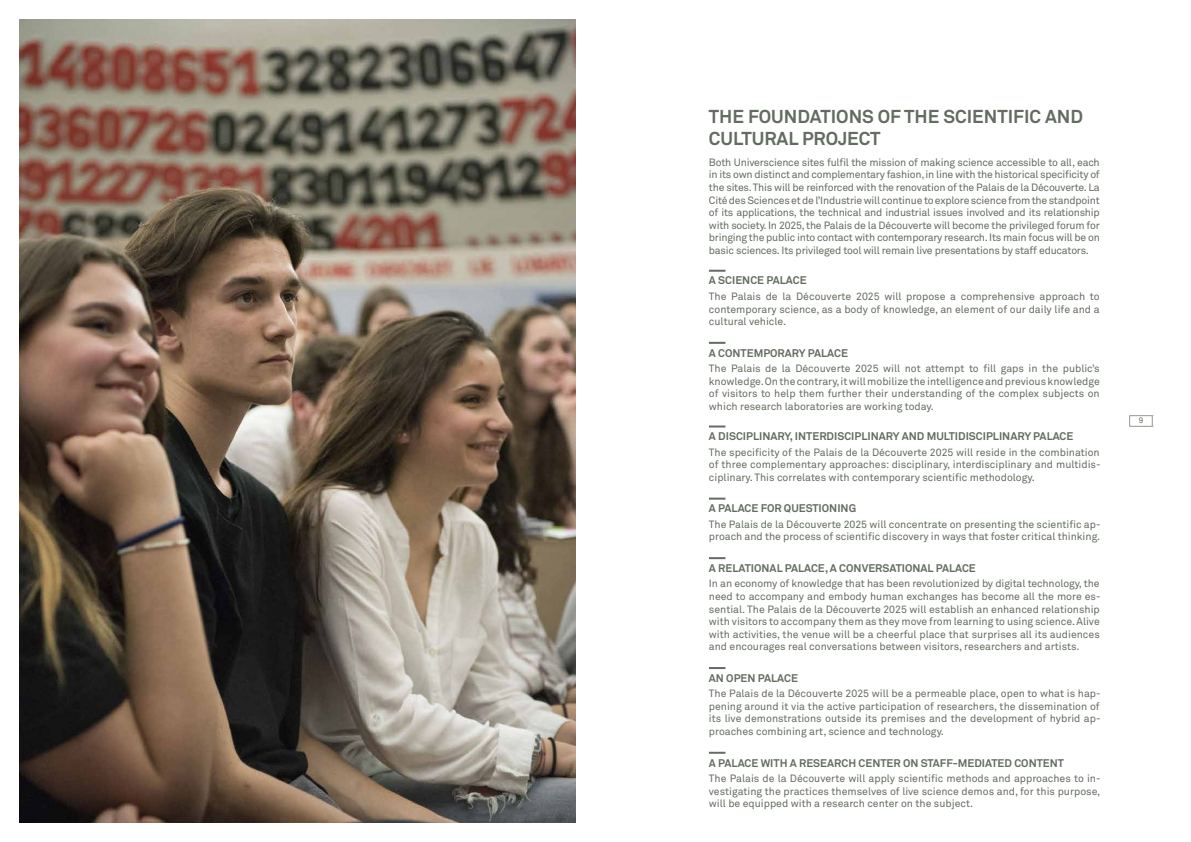
<style>
.page{position:relative;width:1191px;height:842px;background:#fff}
.page>*{position:absolute;margin:0;border:0;box-sizing:border-box;transform-origin:0 0}
.t1{font:700 18.5px/22.2px "Akkurat";color:#636c60}
.t2{font:700 11px "Akkurat";color:#636c60}
.t3{font:10.5px/12.6px "Akkurat";color:#636c60;text-align:justify}
.t4{font:8px "Akkurat";color:#636c60}
</style>
<div class="page">
<svg style="left:1129px;top:416px;width:24px;height:11px"></svg>
<svg style="left:709px;top:270px;width:16px;height:2px"></svg>
<svg style="left:709px;top:342px;width:16px;height:2px"></svg>
<svg style="left:709px;top:425px;width:16px;height:2px"></svg>
<svg style="left:709px;top:498px;width:16px;height:2px"></svg>
<svg style="left:709px;top:557px;width:16px;height:2px"></svg>
<svg style="left:709px;top:667px;width:16px;height:2px"></svg>
<svg style="left:709px;top:752px;width:16px;height:2px"></svg>
<img style="left:20px;top:20px;width:555px;height:802px">
<h1 class="t1" style="left:709px;top:105px;width:376px">THE FOUNDATIONS OF THE SCIENTIFIC AND<br>CULTURAL PROJECT</h1>
<p class="t3" style="left:709px;top:156px;width:392px">Both Universcience sites fulfil the mission of making science accessible to all, each in its own distinct and complementary fashion, in line with the historical specificity of the sites. This will be reinforced with the renovation of the Palais de la Découverte. La Cité des Sciences et de l’Industrie will continue to explore science from the standpoint of its applications, the technical and industrial issues involved and its relationship with society. In 2025, the Palais de la Découverte will become the privileged forum for bringing the public into contact with contemporary research. Its main focus will be on basic sciences. Its privileged tool will remain live presentations by staff educators.</p>
<p class="t2" style="left:709px;top:274px;width:99px">A SCIENCE PALACE</p>
<p class="t3" style="left:709px;top:290px;width:392px">The Palais de la Découverte 2025 will propose a comprehensive approach to contemporary science, as a body of knowledge, an element of our daily life and a cultural vehicle.</p>
<p class="t2" style="left:709px;top:346px;width:140px">A CONTEMPORARY PALACE</p>
<p class="t3" style="left:709px;top:362px;width:392px">The Palais de la Découverte 2025 will not attempt to fill gaps in the public’s knowledge. On the contrary, it will mobilize the intelligence and previous knowledge of visitors to help them further their understanding of the complex subjects on which research laboratories are working today.</p>
<p class="t2" style="left:709px;top:429px;width:366px">A DISCIPLINARY, INTERDISCIPLINARY AND MULTIDISCIPLINARY PALACE</p>
<p class="t3" style="left:709px;top:445px;width:393px">The specificity of the Palais de la Découverte 2025 will reside in the combination of three complementary approaches: disciplinary, interdisciplinary and multidis&shy;ciplinary. This correlates with contemporary scientific methodology.</p>
<p class="t2" style="left:709px;top:502px;width:149px">A PALACE FOR QUESTIONING</p>
<p class="t3" style="left:709px;top:518px;width:393px">The Palais de la Découverte 2025 will concentrate on presenting the scientific ap&shy;proach and the process of scientific discovery in ways that foster critical thinking.</p>
<p class="t2" style="left:709px;top:561px;width:268px">A RELATIONAL PALACE, A CONVERSATIONAL PALACE</p>
<p class="t3" style="left:709px;top:577px;width:393px">In an economy of knowledge that has been revolutionized by digital technology, the need to accompany and embody human exchanges has become all the more es&shy;sential. The Palais de la Découverte 2025 will establish an enhanced relationship with visitors to accompany them as they move from learning to using science. Alive with activities, the venue will be a cheerful place that surprises all its audiences and encourages real conversations between visitors, researchers and artists.</p>
<p class="t2" style="left:709px;top:671px;width:91px">AN OPEN PALACE</p>
<p class="t3" style="left:709px;top:687px;width:393px">The Palais de la Découverte 2025 will be a permeable place, open to what is hap&shy;pening around it via the active participation of researchers, the dissemination of its live demonstrations outside its premises and the development of hybrid ap&shy;proaches combining art, science and technology.</p>
<p class="t2" style="left:709px;top:756px;width:357px">A PALACE WITH A RESEARCH CENTER ON STAFF-MEDIATED CONTENT</p>
<p class="t3" style="left:709px;top:772px;width:393px">The Palais de la Découverte will apply scientific methods and approaches to in&shy;vestigating the practices themselves of live science demos and, for this purpose, will be equipped with a research center on the subject.</p>
<p class="t4" style="left:1138px;top:415px;width:6px">9</p>
</div>
